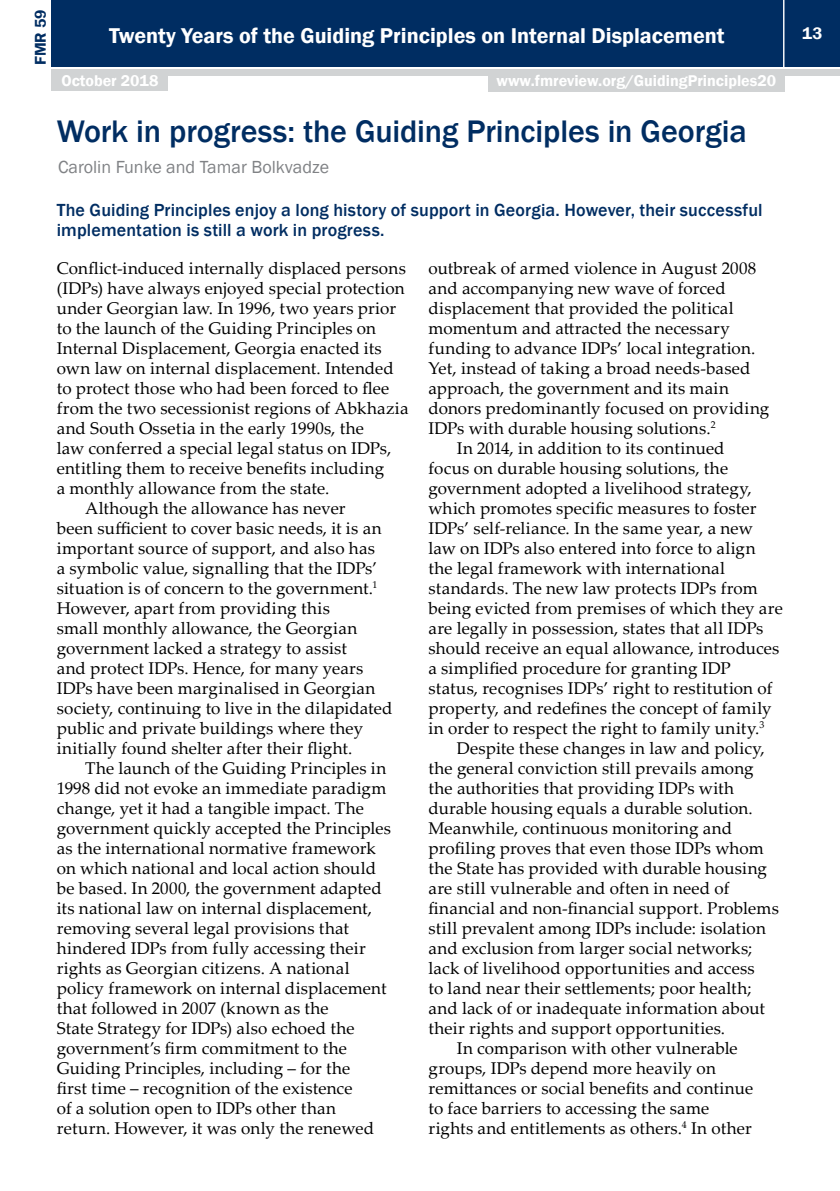
<style>
.page{position:relative;width:840px;height:1191px;background:#fff}
.page>*{position:absolute;margin:0;border:0;box-sizing:border-box;transform-origin:0 0}
.t1{font:500 32px "Franklin Gothic";letter-spacing:-.005em;color:#002d62}
.t2{font:600 22px "Franklin Gothic";color:#fff}
.t3{font:500 18px/20px "Franklin Gothic";letter-spacing:.01em;color:#002d62}
.t4{font:18px "Franklin Gothic";color:#808285}
.t5{font:17px "Palatino Linotype";letter-spacing:.01em;color:#000}
.t6{font:600 17px "Franklin Gothic";color:#fff}
.t7{font:600 16px "Franklin Gothic";color:#fff}
.t8{font:600 16px "Franklin Gothic";color:#002d62}
</style>
<div class="page">
<div style="left:52px;top:0;width:787px;height:66px;background:#002d62"></div>
<div style="left:52px;top:69px;width:787px;height:6px;background:#d1d3d4"></div>
<hr style="left:782px;top:0;width:2px;height:68px;background:#fff">
<div style="left:52px;top:73px;width:116px;height:18px;background:#d1d3d4"></div>
<div style="left:488px;top:74px;width:296px;height:18px;background:#d1d3d4"></div>
<p class="t8" style="left:31px;top:65px;width:57px;rotate:-90deg">FMR 59</p>
<p class="t2" style="left:109px;top:22px;width:616px">Twenty Years of the Guiding Principles on Internal Displacement</p>
<p class="t7" style="left:61px;top:71px;width:98px">October 2018</p>
<p class="t7" style="left:496px;top:71px;width:281px">www.fmreview.org/GuidingPrinciples20</p>
<h1 class="t1" style="left:57px;top:111px;width:691px">Work in progress: the Guiding Principles in Georgia</h1>
<p class="t4" style="left:58px;top:156px;width:272px">Carolin Funke and Tamar Bolkvadze</p>
<p class="t3" style="left:57px;top:200px;width:707px">The Guiding Principles enjoy a long history of support in Georgia. However, their successful implementation is still a work in progress.</p>
<p class="t5" style="left:57px;top:256px;width:350px">Conflict-induced internally displaced persons</p>
<p class="t5" style="left:57px;top:276px;width:349px">(IDPs) have always enjoyed special protection</p>
<p class="t5" style="left:57px;top:296px;width:340px">under Georgian law. In 1996, two years prior</p>
<p class="t5" style="left:57px;top:316px;width:321px">to the launch of the Guiding Principles on</p>
<p class="t5" style="left:57px;top:336px;width:326px">Internal Displacement, Georgia enacted its</p>
<p class="t5" style="left:57px;top:356px;width:338px">own law on internal displacement. Intended</p>
<p class="t5" style="left:57px;top:376px;width:334px">to protect those who had been forced to flee</p>
<p class="t5" style="left:57px;top:396px;width:353px">from the two secessionist regions of Abkhazia</p>
<p class="t5" style="left:57px;top:416px;width:308px">and South Ossetia in the early 1990s, the</p>
<p class="t5" style="left:57px;top:436px;width:336px">law conferred a special legal status on IDPs,</p>
<p class="t5" style="left:57px;top:456px;width:329px">entitling them to receive benefits including</p>
<p class="t5" style="left:57px;top:476px;width:274px">a monthly allowance from the state.</p>
<p class="t5" style="left:85px;top:496px;width:262px">Although the allowance has never</p>
<p class="t5" style="left:57px;top:516px;width:326px">been sufficient to cover basic needs, it is an</p>
<p class="t5" style="left:57px;top:536px;width:319px">important source of support, and also has</p>
<p class="t5" style="left:57px;top:556px;width:322px">a symbolic value, signalling that the IDPs’</p>
<p class="t5" style="left:57px;top:576px;width:322px">situation is of concern to the government.<sup>1</sup></p>
<p class="t5" style="left:57px;top:596px;width:274px">However, apart from providing this</p>
<p class="t5" style="left:57px;top:616px;width:302px">small monthly allowance, the Georgian</p>
<p class="t5" style="left:57px;top:636px;width:292px">government lacked a strategy to assist</p>
<p class="t5" style="left:57px;top:656px;width:308px">and protect IDPs. Hence, for many years</p>
<p class="t5" style="left:57px;top:676px;width:320px">IDPs have been marginalised in Georgian</p>
<p class="t5" style="left:57px;top:696px;width:337px">society, continuing to live in the dilapidated</p>
<p class="t5" style="left:57px;top:716px;width:308px">public and private buildings where they</p>
<p class="t5" style="left:57px;top:736px;width:297px">initially found shelter after their flight.</p>
<p class="t5" style="left:85px;top:756px;width:302px">The launch of the Guiding Principles in</p>
<p class="t5" style="left:57px;top:776px;width:331px">1998 did not evoke an immediate paradigm</p>
<p class="t5" style="left:57px;top:796px;width:308px">change, yet it had a tangible impact. The</p>
<p class="t5" style="left:57px;top:816px;width:335px">government quickly accepted the Principles</p>
<p class="t5" style="left:57px;top:836px;width:320px">as the international normative framework</p>
<p class="t5" style="left:57px;top:856px;width:320px">on which national and local action should</p>
<p class="t5" style="left:57px;top:876px;width:326px">be based. In 2000, the government adapted</p>
<p class="t5" style="left:57px;top:896px;width:316px">its national law on internal displacement,</p>
<p class="t5" style="left:57px;top:916px;width:293px">removing several legal provisions that</p>
<p class="t5" style="left:57px;top:936px;width:310px">hindered IDPs from fully accessing their</p>
<p class="t5" style="left:57px;top:956px;width:294px">rights as Georgian citizens. A national</p>
<p class="t5" style="left:57px;top:976px;width:331px">policy framework on internal displacement</p>
<p class="t5" style="left:57px;top:996px;width:273px">that followed in 2007 (known as the</p>
<p class="t5" style="left:57px;top:1016px;width:299px">State Strategy for IDPs) also echoed the</p>
<p class="t5" style="left:57px;top:1036px;width:291px">government’s firm commitment to the</p>
<p class="t5" style="left:57px;top:1056px;width:295px">Guiding Principles, including – for the</p>
<p class="t5" style="left:57px;top:1076px;width:297px">first time – recognition of the existence</p>
<p class="t5" style="left:57px;top:1096px;width:281px">of a solution open to IDPs other than</p>
<p class="t5" style="left:57px;top:1116px;width:319px">return. However, it was only the renewed</p>
<p class="t5" style="left:428px;top:256px;width:329px">outbreak of armed violence in August 2008</p>
<p class="t5" style="left:428px;top:276px;width:299px">and accompanying new wave of forced</p>
<p class="t5" style="left:428px;top:296px;width:306px">displacement that provided the political</p>
<p class="t5" style="left:428px;top:316px;width:303px">momentum and attracted the necessary</p>
<p class="t5" style="left:428px;top:336px;width:328px">funding to advance IDPs’ local integration.</p>
<p class="t5" style="left:428px;top:356px;width:323px">Yet, instead of taking a broad needs-based</p>
<p class="t5" style="left:428px;top:376px;width:302px">approach, the government and its main</p>
<p class="t5" style="left:428px;top:396px;width:342px">donors predominantly focused on providing</p>
<p class="t5" style="left:428px;top:416px;width:288px">IDPs with durable housing solutions.<sup>2</sup></p>
<p class="t5" style="left:456px;top:436px;width:269px">In 2014, in addition to its continued</p>
<p class="t5" style="left:428px;top:456px;width:301px">focus on durable housing solutions, the</p>
<p class="t5" style="left:428px;top:476px;width:324px">government adopted a livelihood strategy,</p>
<p class="t5" style="left:428px;top:496px;width:329px">which promotes specific measures to foster</p>
<p class="t5" style="left:428px;top:516px;width:326px">IDPs’ self-reliance. In the same year, a new</p>
<p class="t5" style="left:428px;top:536px;width:328px">law on IDPs also entered into force to align</p>
<p class="t5" style="left:428px;top:556px;width:298px">the legal framework with international</p>
<p class="t5" style="left:428px;top:576px;width:331px">standards. The new law protects IDPs from</p>
<p class="t5" style="left:428px;top:596px;width:356px">being evicted from premises of which they are</p>
<p class="t5" style="left:428px;top:616px;width:336px">are legally in possession, states that all IDPs</p>
<p class="t5" style="left:428px;top:636px;width:352px">should receive an equal allowance, introduces</p>
<p class="t5" style="left:428px;top:656px;width:303px">a simplified procedure for granting IDP</p>
<p class="t5" style="left:428px;top:676px;width:345px">status, recognises IDPs’ right to restitution of</p>
<p class="t5" style="left:428px;top:696px;width:344px">property, and redefines the concept of family</p>
<p class="t5" style="left:428px;top:716px;width:337px">in order to respect the right to family unity.<sup>3</sup></p>
<p class="t5" style="left:456px;top:736px;width:309px">Despite these changes in law and policy,</p>
<p class="t5" style="left:428px;top:756px;width:326px">the general conviction still prevails among</p>
<p class="t5" style="left:428px;top:776px;width:307px">the authorities that providing IDPs with</p>
<p class="t5" style="left:428px;top:796px;width:325px">durable housing equals a durable solution.</p>
<p class="t5" style="left:428px;top:816px;width:305px">Meanwhile, continuous monitoring and</p>
<p class="t5" style="left:428px;top:836px;width:336px">profiling proves that even those IDPs whom</p>
<p class="t5" style="left:428px;top:856px;width:340px">the State has provided with durable housing</p>
<p class="t5" style="left:428px;top:876px;width:302px">are still vulnerable and often in need of</p>
<p class="t5" style="left:428px;top:896px;width:352px">financial and non-financial support. Problems</p>
<p class="t5" style="left:428px;top:916px;width:339px">still prevalent among IDPs include: isolation</p>
<p class="t5" style="left:428px;top:936px;width:325px">and exclusion from larger social networks;</p>
<p class="t5" style="left:428px;top:956px;width:327px">lack of livelihood opportunities and access</p>
<p class="t5" style="left:428px;top:976px;width:324px">to land near their settlements; poor health;</p>
<p class="t5" style="left:428px;top:996px;width:338px">and lack of or inadequate information about</p>
<p class="t5" style="left:428px;top:1016px;width:298px">their rights and support opportunities.</p>
<p class="t5" style="left:456px;top:1036px;width:282px">In comparison with other vulnerable</p>
<p class="t5" style="left:428px;top:1056px;width:289px">groups, IDPs depend more heavily on</p>
<p class="t5" style="left:428px;top:1076px;width:326px">remittances or social benefits and continue</p>
<p class="t5" style="left:428px;top:1096px;width:282px">to face barriers to accessing the same</p>
<p class="t5" style="left:428px;top:1116px;width:324px">rights and entitlements as others.<sup>4</sup> In other</p>
<p class="t6" style="left:801px;top:23px;width:22px">13</p>
</div>
